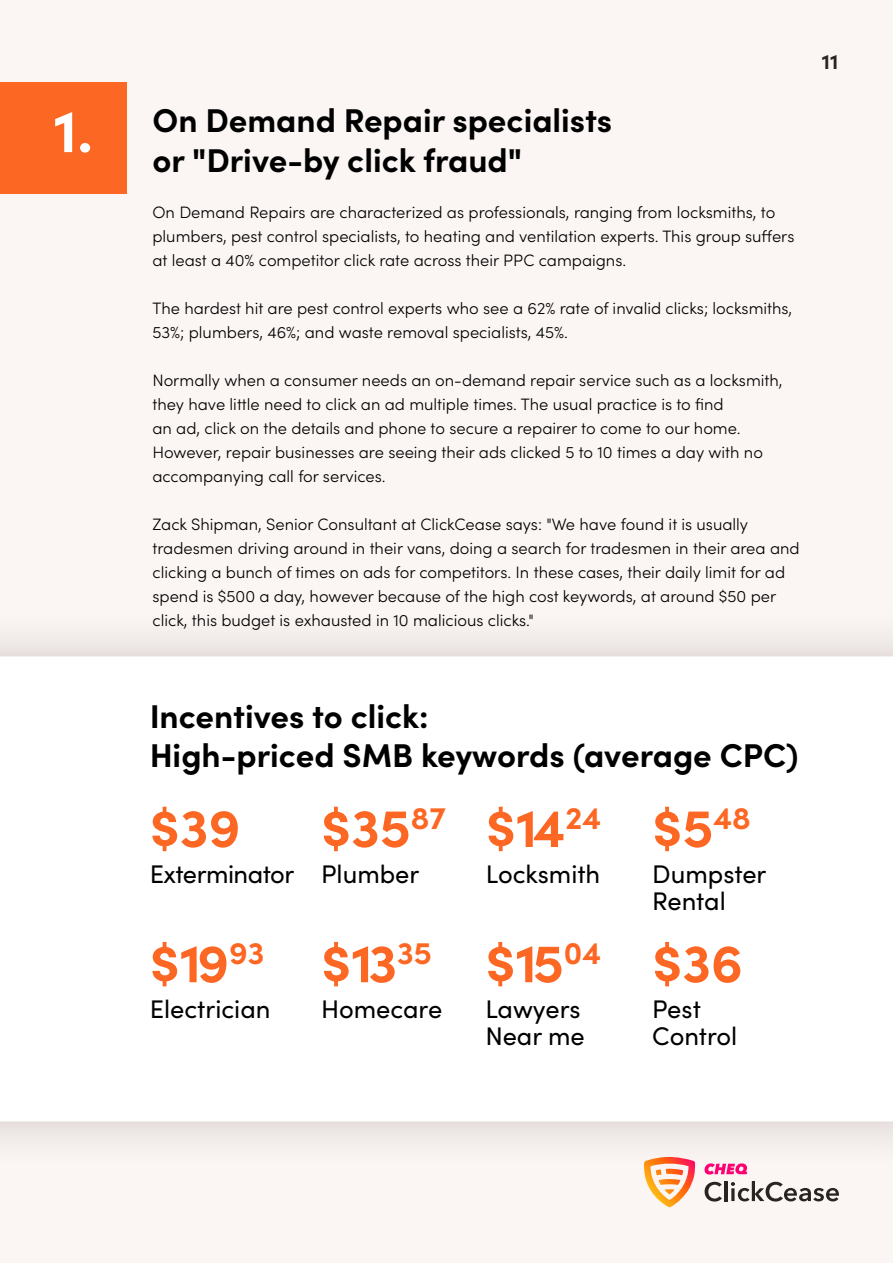
<style>
.page{position:relative;width:893px;height:1263px;background:#fbf6f4}
.page>*{position:absolute;margin:0;border:0;box-sizing:border-box;transform-origin:0 0}
.t1{font:700 60px "Sofia Pro";color:#fff}
.t2{font:700 54px "Sofia Pro";letter-spacing:-.075em;color:#fc6723}
.t3{font:700 33px "Sofia Pro";color:#000}
.t4{font:25.5px/27px "Sofia Pro";color:#000001}
.t5{font:25.5px/27px "Sofia Pro";color:#000002}
.t6{font:25.5px "Sofia Pro";letter-spacing:-.02em;color:#000001}
.t7{font:700 21px "Sofia Pro";color:#282421}
.t8{font:300 16.5px/24px "Sofia Pro";color:#000}
</style>
<div class="page">
<svg style="left:644px;top:1172px;width:51px;height:35px"></svg>
<svg style="left:705px;top:1172px;width:42px;height:2px"></svg>
<svg style="left:705px;top:1182px;width:17px;height:19px"></svg>
<hr style="left:724px;top:1181px;width:3px;height:20px;background:#282421">
<svg style="left:731px;top:1181px;width:108px;height:20px"></svg>
<div style="left:0;top:606px;width:893px;height:566px;background:#180100;opacity:.2"></div>
<div style="left:0;top:656px;width:893px;height:465px;background:#fff"></div>
<div style="left:0;top:83px;width:126px;height:111px;background:#fc6723"></div>
<p class="t1" style="left:54px;top:85px;width:41px">1.</p>
<p class="t3" style="left:153px;top:95px;width:461px">On Demand Repair specialists</p>
<p class="t3" style="left:153px;top:135px;width:371px">or "Drive-by click fraud"</p>
<p class="t8" style="left:152px;top:200px;width:643px">On Demand Repairs are characterized as professionals, ranging from locksmiths, to plumbers, pest control specialists, to heating and ventilation experts. This group suffers at least a 40% competitor click rate across their PPC campaigns.</p>
<p class="t8" style="left:152px;top:296px;width:641px">The hardest hit are pest control experts who see a 62% rate of invalid clicks; locksmiths,<br>53%; plumbers, 46%; and waste removal specialists, 45%.</p>
<p class="t8" style="left:152px;top:368px;width:632px">Normally when a consumer needs an on-demand repair service such as a locksmith, they have little need to click an ad multiple times. The usual practice is to find<br>an ad, click on the details and phone to secure a repairer to come to our home.<br>However, repair businesses are seeing their ads clicked 5 to 10 times a day with no accompanying call for services.</p>
<p class="t8" style="left:152px;top:512px;width:649px">Zack Shipman, Senior Consultant at ClickCease says: "We have found it is usually tradesmen driving around in their vans, doing a search for tradesmen in their area and clicking a bunch of times on ads for competitors. In these cases, their daily limit for ad spend is $500 a day, however because of the high cost keywords, at around $50 per click, this budget is exhausted in 10 malicious clicks."</p>
<p class="t7" style="left:822px;top:46px;width:18px">11</p>
<p class="t3" style="left:150px;top:691px;width:280px">Incentives to click:</p>
<p class="t3" style="left:150px;top:730px;width:650px">High-priced SMB keywords (average CPC)</p>
<p class="t2" style="left:150px;top:786px;width:92px">$39</p>
<p class="t6" style="left:150px;top:855px;width:146px">Exterminator</p>
<p class="t2" style="left:150px;top:922px;width:116px">$19<sup>93</sup></p>
<p class="t4" style="left:150px;top:994px;width:122px">Electrician</p>
<p class="t2" style="left:321px;top:786px;width:126px">$35<sup>87</sup></p>
<p class="t4" style="left:321px;top:859px;width:100px">Plumber</p>
<p class="t2" style="left:321px;top:922px;width:112px">$13<sup>35</sup></p>
<p class="t5" style="left:321px;top:994px;width:123px">Homecare</p>
<p class="t2" style="left:486px;top:786px;width:117px">$14<sup>24</sup></p>
<p class="t4" style="left:486px;top:859px;width:116px">Locksmith</p>
<p class="t2" style="left:485px;top:922px;width:117px">$15<sup>04</sup></p>
<p class="t4" style="left:485px;top:994px;width:97px">Lawyers</p>
<p class="t4" style="left:485px;top:1021px;width:101px">Near me</p>
<p class="t2" style="left:652px;top:786px;width:100px">$5<sup>48</sup></p>
<p class="t5" style="left:652px;top:859px;width:116px">Dumpster<br>Rental</p>
<p class="t2" style="left:652px;top:922px;width:92px">$36</p>
<p class="t4" style="left:652px;top:994px;width:87px">Pest<br>Control</p>
</div>
